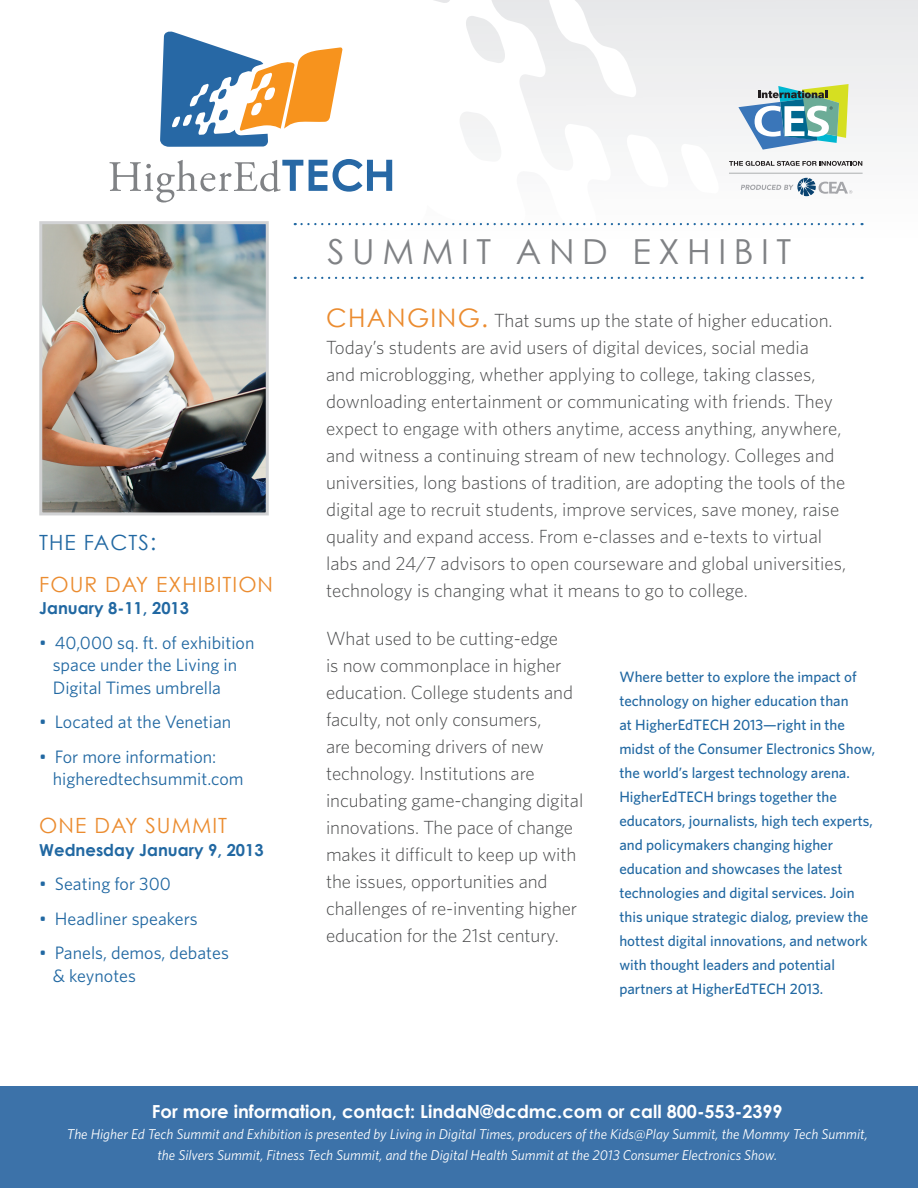
<style>
.page{position:relative;width:918px;height:1188px;background:#fff}
.page>*{position:absolute;margin:0;border:0;box-sizing:border-box;transform-origin:0 0}
.t1{font:34.5px "Century Gothic";letter-spacing:.22em;color:#808285}
.t2{font:21px "Century Gothic";letter-spacing:.05em;color:#eb8c30}
.t3{font:21px "Century Gothic";letter-spacing:.05em;color:#2168a2}
.t4{font:300 19.05px/27px "Whitney";color:#4b4c4d}
.t5{font:18px/22.5px "Whitney";color:#2168a2}
.t6{font:700 18px "Century Gothic";color:#fff}
.t7{font:700 16.5px "Century Gothic";color:#2168a2}
.t8{font:500 15px/24px "Whitney";color:#2168a2}
.t9{font:italic 14.25px/21px "Whitney";color:#fff;text-align:center}
.s1{font-size:22.5px}
.s2{font-family:"Century Gothic";font-weight:400;font-size:25.5px;color:#eb8c30}
</style>
<div class="page">
<svg style="left:384px;top:0;width:534px;height:279px"></svg>
<div style="left:0;top:1086px;width:918px;height:102px;background:#3c72a9"></div>
<div style="left:100px;top:0;width:300px;height:207px;background:#fff"></div>
<svg style="left:160px;top:32px;width:183px;height:115px"></svg>
<svg style="left:109px;top:160px;width:194px;height:43px"></svg>
<svg style="left:309px;top:160px;width:18px;height:31px"></svg>
<svg style="left:333px;top:159px;width:59px;height:33px"></svg>
<svg style="left:295px;top:223px;width:568px;height:2px"></svg>
<svg style="left:295px;top:277px;width:568px;height:2px"></svg>
<img style="left:43px;top:225px;width:222px;height:286px">
<div style="left:39px;top:221px;width:230px;height:294px;border:3px solid #d1d2d4"></div>
<hr style="left:729px;top:173px;width:134px;height:1px;background:#adafb1">
<svg style="left:741px;top:178px;width:111px;height:18px"></svg>
<svg style="left:738px;top:84px;width:111px;height:66px"></svg>
<svg style="left:729px;top:161px;width:133px;height:5px"></svg>
<p class="t3" style="left:39px;top:529px;width:118px">THE FACTS<span class="s1">:</span></p>
<p class="t2" style="left:39px;top:571px;width:235px">FOUR DAY EXHIBITION</p>
<p class="t7" style="left:39px;top:598px;width:151px">January 8-11, 2013</p>
<p class="t5" style="left:53px;top:631px;width:203px;text-indent:-14px">• 40,000 sq. ft. of exhibition space under the Living in<br>Digital Times umbrella</p>
<p class="t5" style="left:39px;top:710px;width:194px">• Located at the Venetian</p>
<p class="t5" style="left:53px;top:745px;width:192px;text-indent:-14px">• For more information: higheredtechsummit.com</p>
<p class="t2" style="left:39px;top:813px;width:189px">ONE DAY SUMMIT</p>
<p class="t7" style="left:39px;top:839px;width:226px">Wednesday January 9, 2013</p>
<p class="t5" style="left:39px;top:872px;width:133px">• Seating for 300</p>
<p class="t5" style="left:39px;top:907px;width:160px">• Headliner speakers</p>
<p class="t5" style="left:53px;top:941px;width:178px;text-indent:-14px">• Panels, demos, debates &amp; keynotes</p>
<p class="t1" style="left:328px;top:230px;width:465px">SUMMIT AND EXHIBIT</p>
<p class="t4" style="left:326px;top:306px;width:522px"><span class="s2">CHANGING.</span> That sums up the state of higher education.<br>Today’s students are avid users of digital devices, social media<br>and microblogging, whether applying to college, taking classes, downloading entertainment or communicating with friends. They expect to engage with others anytime, access anything, anywhere, and witness a continuing stream of new technology. Colleges and universities, long bastions of tradition, are adopting the tools of the digital age to recruit students, improve services, save money, raise quality and expand access. From e-classes and e-texts to virtual labs and 24/7 advisors to open courseware and global universities, technology is changing what it means to go to college.</p>
<p class="t4" style="left:326px;top:625px;width:259px">What used to be cutting-edge<br>is now commonplace in higher education. College students and faculty, not only consumers,<br>are becoming drivers of new technology. Institutions are incubating game-changing digital innovations. The pace of change makes it difficult to keep up with the issues, opportunities and challenges of re-inventing higher education for the 21st century.</p>
<p class="t8" style="left:619px;top:665px;width:257px">Where better to explore the impact of technology on higher education than<br>at HigherEdTECH 2013—right in the midst of the Consumer Electronics Show, the world’s largest technology arena.<br>HigherEdTECH brings together the educators, journalists, high tech experts, and policymakers changing higher education and showcases the latest technologies and digital services. Join this unique strategic dialog, preview the hottest digital innovations, and network with thought leaders and potential partners at HigherEdTECH 2013.</p>
<p class="t6" style="left:152px;top:1100px;width:632px">For more information, contact: LindaN@dcdmc.com or call 800-553-2399</p>
<p class="t9" style="left:67px;top:1123px;width:802px">The Higher Ed Tech Summit and Exhibition is presented by Living in Digital Times, producers of the Kids@Play Summit, the Mommy Tech Summit, the Silvers Summit, Fitness Tech Summit, and the Digital Health Summit at the 2013 Consumer Electronics Show.</p>
</div>
